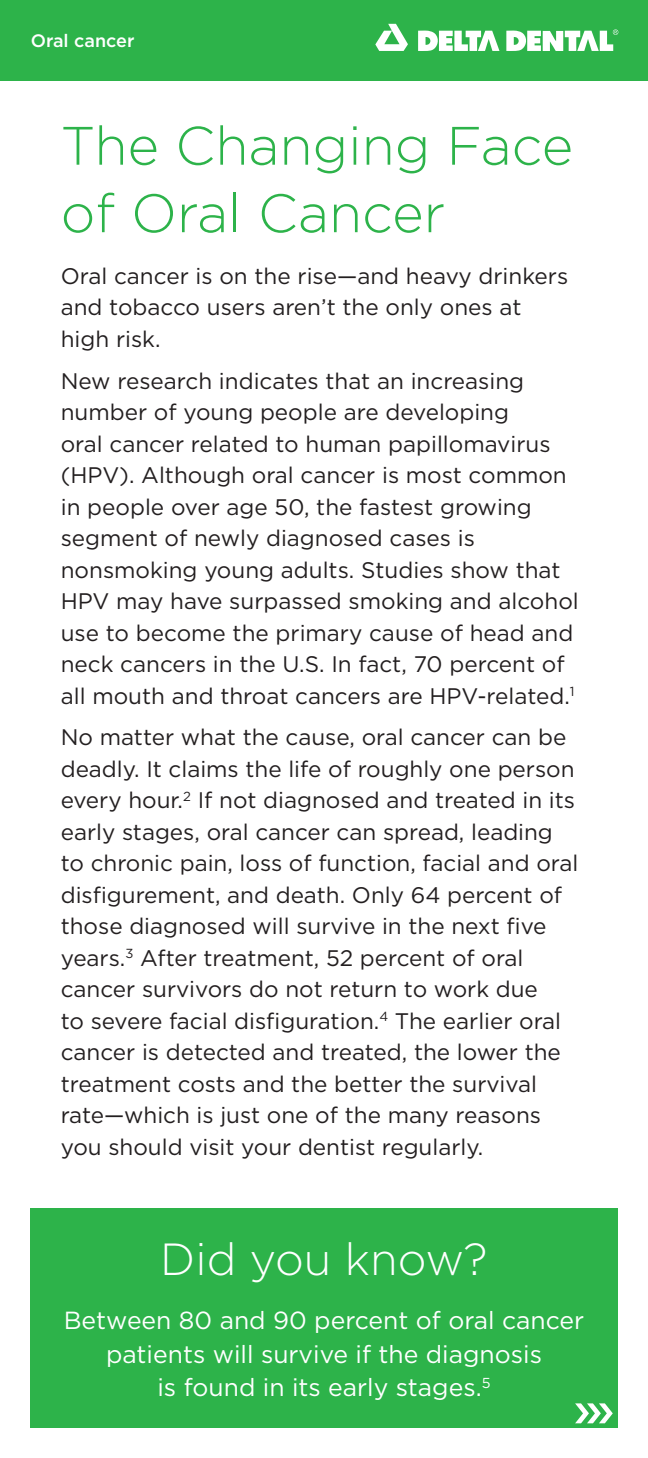
<style>
.page{position:relative;width:648px;height:1458px;background:#fff}
.page>*{position:absolute;margin:0;border:0;box-sizing:border-box;transform-origin:0 0}
.Headline{font:300 54px/67.5px "Gotham";color:#2db34a}
.Did_you_know_headlin{font:300 45px "Gotham";color:#fff}
.Did_you_know_body_te{font:24.75px/33.8px "Gotham";color:#fff;text-align:center}
.Body_copy{font:22.5px/31.5px "Gotham";color:#231f20}
.Category_Label{font:500 18px "Gotham";color:#fff}
</style>
<div class="page">
<div style="left:0;top:0;width:648px;height:81px;background:#2db34a"></div>
<svg style="left:375px;top:24px;width:33px;height:26px"></svg>
<svg style="left:418px;top:31px;width:81px;height:19px"></svg>
<svg style="left:506px;top:29px;width:112px;height:21px"></svg>
<div style="left:30px;top:1209px;width:588px;height:219px;background:#2db34a"></div>
<svg style="left:575px;top:1403px;width:38px;height:20px"></svg>
<p class="Category_Label" style="left:31px;top:29px;width:105px">Oral cancer</p>
<p class="Headline" style="left:61px;top:110px;width:514px">The Changing Face of Oral Cancer</p>
<p class="Body_copy" style="left:61px;top:260px;width:509px">Oral cancer is on the rise—and heavy drinkers and tobacco users aren’t the only ones at high risk.</p>
<p class="Body_copy" style="left:61px;top:364px;width:520px">New research indicates that an increasing number of young people are developing<br>oral cancer related to human papillomavirus (HPV). Although oral cancer is most common in people over age 50, the fastest growing segment of newly diagnosed cases is nonsmoking young adults. Studies show that HPV may have surpassed smoking and alcohol use to become the primary cause of head and neck cancers in the U.S. In fact, 70 percent of all mouth and throat cancers are HPV-related.<sup>1</sup></p>
<p class="Body_copy" style="left:61px;top:721px;width:519px">No matter what the cause, oral cancer can be deadly. It claims the life of roughly one person every hour.<sup>2</sup> If not diagnosed and treated in its early stages, oral cancer can spread, leading to chronic pain, loss of function, facial and oral disfigurement, and death. Only 64 percent of those diagnosed will survive in the next five years.<sup>3</sup> After treatment, 52 percent of oral cancer survivors do not return to work due<br>to severe facial disfiguration.<sup>4</sup> The earlier oral cancer is detected and treated, the lower the treatment costs and the better the survival rate—which is just one of the many reasons you should visit your dentist regularly.</p>
<p class="Did_you_know_headlin" style="left:160px;top:1231px;width:329px">Did you know?</p>
<p class="Did_you_know_body_te" style="left:64px;top:1303px;width:522px">Between 80 and 90 percent of oral cancer patients will survive if the diagnosis<br>is found in its early stages.<sup>5</sup></p>
</div>
